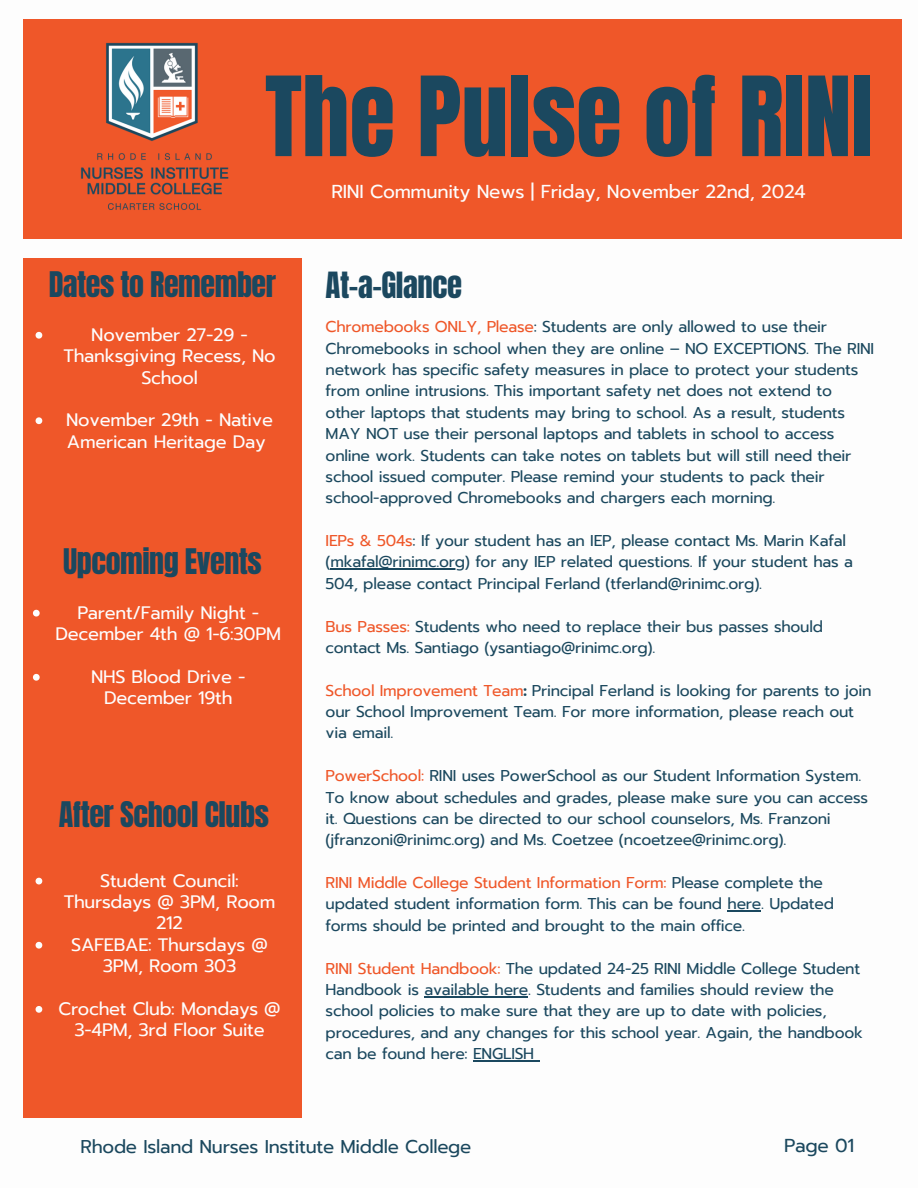
<style>
.page{position:relative;width:918px;height:1188px;background:#fff}
.page>*{position:absolute;margin:0;border:0;box-sizing:border-box;transform-origin:0 0}
.t1{font:93.9px "Anton";color:#1b485f}
.t2{font:30.75px "Anton";letter-spacing:-.015em;color:#1b485f}
.t3{font:30px "Anton";letter-spacing:-.015em;color:#1b485f}
.t4{font:18.75px "Prompt";letter-spacing:-.015em;color:#fdfdfd}
.t5{font:18.75px "Prompt";letter-spacing:-.015em;color:#1b485e}
.t6{font:18.45px "Prompt";letter-spacing:-.015em;color:#1b485e}
.t7{font:18px/21.3px "Prompt";letter-spacing:-.015em;color:#fdfdfd;text-align:center}
.t8{font:15.6px/21.3px "Prompt";letter-spacing:-.015em;color:#1b485e}
.t9{font:15.6px/21.3px "Prompt";letter-spacing:-.015em;color:#1b485f}
.s1{color:#ef5729}
.s2{font-weight:700}
</style>
<div class="page">
<div style="left:23px;top:258px;width:279px;height:860px;background:#ef5729"></div>
<div style="left:23px;top:19px;width:879px;height:219px;background:#ef5729"></div>
<img style="left:80px;top:42px;width:149px;height:168px">
<hr style="left:331px;top:569px;width:134px;height:1px;background:#1b485e">
<hr style="left:728px;top:911px;width:33px;height:1px;background:#1b485f">
<hr style="left:424px;top:996px;width:104px;height:1px;background:#1b485f">
<hr style="left:473px;top:1060px;width:61px;height:1px;background:#1b485f">
<svg style="left:36px;top:332px;width:6px;height:7px"></svg>
<svg style="left:36px;top:417px;width:6px;height:7px"></svg>
<svg style="left:36px;top:878px;width:6px;height:6px"></svg>
<svg style="left:36px;top:942px;width:6px;height:7px"></svg>
<svg style="left:36px;top:1006px;width:6px;height:7px"></svg>
<svg style="left:33px;top:610px;width:7px;height:7px"></svg>
<svg style="left:33px;top:674px;width:7px;height:7px"></svg>
<h1 class="t1" style="left:265px;top:49px;width:609px">The Pulse of RINI</h1>
<h3 class="t4" style="left:332px;top:178px;width:476px">RINI Community News | Friday, November 22nd, 2024</h3>
<h2 class="t3" style="left:49px;top:263px;width:229px">Dates to Remember</h2>
<p class="t7" style="left:63px;top:324px;width:214px">November 27-29 -<br>Thanksgiving Recess, No<br>School</p>
<p class="t7" style="left:66px;top:410px;width:208px;text-align:left">November 29th - Native<br>American Heritage Day</p>
<p class="t3" style="left:63px;top:540px;width:200px">Upcoming Events</p>
<h3 class="t7" style="left:56px;top:602px;width:227px">Parent/Family Night -<br>December 4th @ 1-6:30PM</h3>
<h3 class="t7" style="left:91px;top:666px;width:156px">NHS Blood Drive -<br>December 19th</h3>
<p class="t3" style="left:59px;top:793px;width:212px">After School Clubs</p>
<p class="t7" style="left:64px;top:870px;width:213px">Student Council:<br>Thursdays @ 3PM, Room<br>212</p>
<p class="t7" style="left:71px;top:934px;width:198px">SAFEBAE: Thursdays @<br>3PM, Room 303</p>
<p class="t7" style="left:59px;top:998px;width:224px">Crochet Club: Mondays @<br>3-4PM, 3rd Floor Suite</p>
<h2 class="t2" style="left:326px;top:263px;width:138px">At-a-Glance</h2>
<p class="t8" style="left:326px;top:316px;width:550px"><span class="s1">Chromebooks ONLY, Please</span>: Students are only allowed to use their Chromebooks in school when they are online – NO EXCEPTIONS. The RINI network has specific safety measures in place to protect your students from online intrusions. This important safety net does not extend to other laptops that students may bring to school. As a result, students MAY NOT use their personal laptops and tablets in school to access online work. Students can take notes on tablets but will still need their school issued computer. Please remind your students to pack their school-approved Chromebooks and chargers each morning.</p>
<p class="t8" style="left:326px;top:530px;width:529px"><span class="s1">IEPs &amp; 504s</span>: If your student has an IEP, please contact Ms. Marin Kafal (mkafal@rinimc.org) for any IEP related questions. If your student has a</p>
<h2 class="t8" style="left:326px;top:573px;width:438px">504, please contact Principal Ferland (tferland@rinimc.org).</h2>
<h2 class="t8" style="left:326px;top:616px;width:499px"><span class="s1">Bus Passes:</span> Students who need to replace their bus passes should contact Ms. Santiago (ysantiago@rinimc.org).</h2>
<p class="t8" style="left:326px;top:680px;width:548px"><span class="s1">School Improvement Team</span><span class="s2">:</span> Principal Ferland is looking for parents to join our School Improvement Team. For more information, please reach out via email.</p>
<p class="t8" style="left:326px;top:765px;width:544px"><span class="s1">PowerSchool:</span> RINI uses PowerSchool as our Student Information System.<br>To know about schedules and grades, please make sure you can access it. Questions can be directed to our school counselors, Ms. Franzoni (jfranzoni@rinimc.org) and Ms. Coetzee (ncoetzee@rinimc.org).</p>
<p class="t9" style="left:326px;top:872px;width:510px"><span class="s1">RINI Middle College Student Information Form:</span> Please complete the updated student information form. This can be found here. Updated forms should be printed and brought to the main office.</p>
<h2 class="t9" style="left:326px;top:958px;width:539px"><span class="s1">RINI Student Handbook:</span> The updated 24-25 RINI Middle College Student Handbook is available here. Students and families should review the school policies to make sure that they are up to date with policies, procedures, and any changes for this school year. Again, the handbook can be found here: ENGLISH</h2>
<p class="t6" style="left:81px;top:1133px;width:392px">Rhode Island Nurses Institute Middle College</p>
<p class="t5" style="left:784px;top:1132px;width:72px">Page 01</p>
</div>
